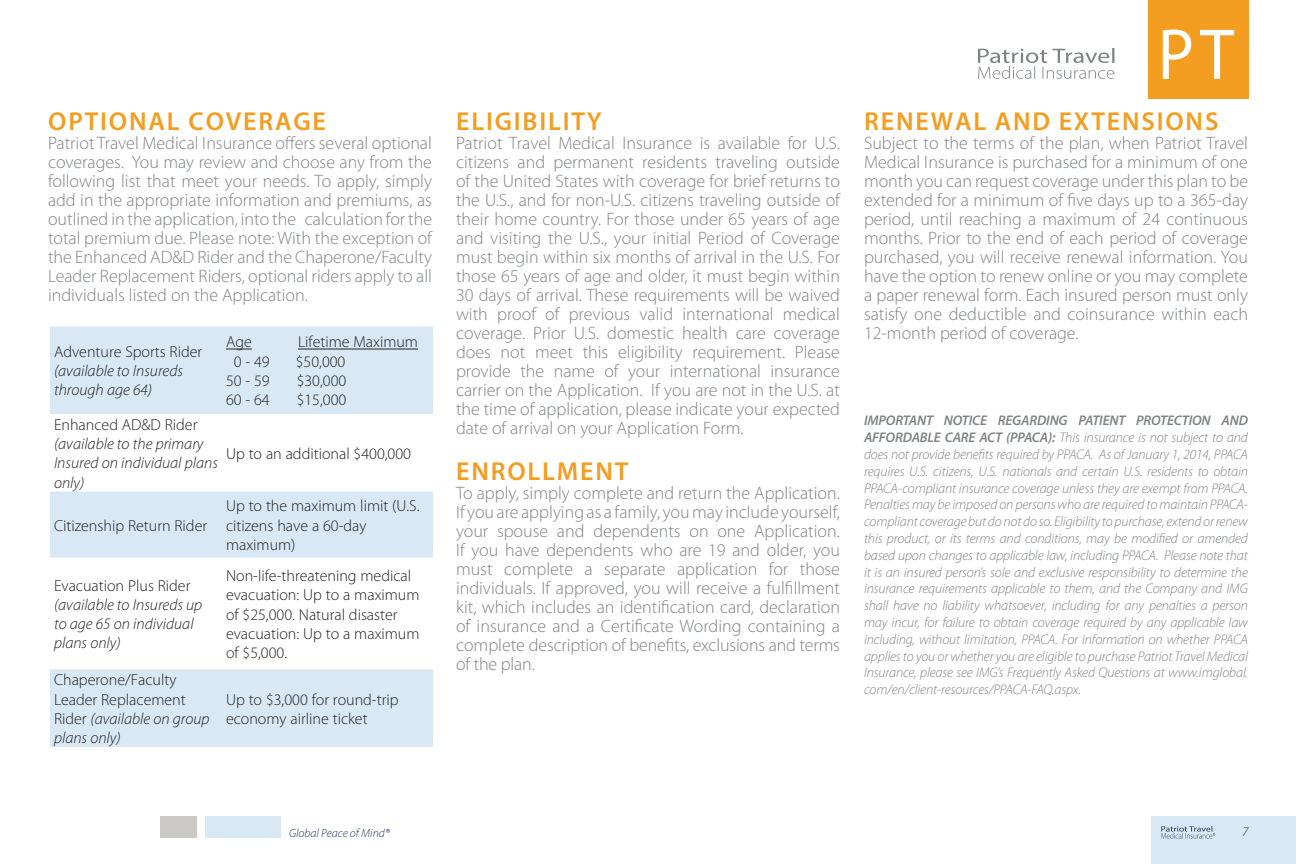
<style>
.page{position:relative;width:1296px;height:864px;background:#fff}
.page>*{position:absolute;margin:0;border:0;box-sizing:border-box;transform-origin:0 0}
.t1{font:600 26px "Myriad Pro";letter-spacing:.07em;color:#f39d21}
.t2{font:300 18px/19px "Myriad Pro";color:#808285;text-align:justify}
.t3{font:300 16px/19.2px "Myriad Pro";color:#231f20}
.t4{font:italic 300 16px/19.2px "Myriad Pro";color:#231f20}
.t5{font:italic 300 14px/16.8px "Myriad Pro";letter-spacing:-.01em;color:#808285;text-align:justify}
.t6{font:italic 300 13.4px "Myriad Pro";color:#213755}
.t7{font:italic 300 12px "Myriad Pro";color:#213755}
.s1{color:#808385}
.s2{font-style:italic}
.s3{font-weight:600}
</style>
<div class="page">
<div style="left:1152px;top:816px;width:144px;height:48px;background:#d8e9f5"></div>
<svg style="left:1161px;top:826px;width:54px;height:13px"></svg>
<div style="left:161px;top:816px;width:36px;height:22px;background:#cbc9c5"></div>
<div style="left:205px;top:816px;width:76px;height:22px;background:#d8e9f5"></div>
<svg style="left:50px;top:326px;width:383px;height:421px;fill:#d8e9f5"></svg>
<svg style="left:226px;top:349px;width:26px;height:1px"></svg>
<hr style="left:298px;top:349px;width:120px;height:1px;background:#231f20">
<div style="left:1148px;top:0;width:101px;height:98px;background:#f39d21"></div>
<svg style="left:1163px;top:30px;width:28px;height:49px"></svg>
<svg style="left:1200px;top:30px;width:34px;height:49px"></svg>
<svg style="left:978px;top:48px;width:136px;height:31px"></svg>
<h1 class="t1" style="left:48px;top:107px;width:279px">OPTIONAL COVERAGE</h1>
<p class="t2" style="left:48px;top:134px;width:386px">Patriot Travel Medical Insurance offers several optional coverages. You may review and choose any from the following list that meet your needs. To apply, simply add in the appropriate information and premiums, as outlined in the application, into the calculation for the total premium due. <span class="s1">Please note: With the exception of the Enhanced AD&amp;D Rider and the Chaperone/Faculty Leader Replacement Riders, optional riders apply to all individuals listed on the Application.</span></p>
<p class="t3" style="left:54px;top:342px;width:150px">Adventure Sports Rider</p>
<p class="t4" style="left:54px;top:362px;width:130px">(available to Insureds through age 64)</p>
<p class="t3" style="left:226px;top:333px;width:27px">Age</p>
<p class="t3" style="left:298px;top:333px;width:122px">Lifetime Maximum</p>
<p class="t3" style="left:234px;top:352px;width:37px">0 - 49</p>
<p class="t3" style="left:296px;top:352px;width:51px">$50,000</p>
<p class="t3" style="left:226px;top:371px;width:45px">50 - 59</p>
<p class="t3" style="left:297px;top:371px;width:51px">$30,000</p>
<p class="t3" style="left:226px;top:390px;width:45px">60 - 64</p>
<p class="t3" style="left:297px;top:390px;width:51px">$15,000</p>
<p class="t3" style="left:54px;top:415px;width:145px">Enhanced AD&amp;D Rider</p>
<p class="t4" style="left:54px;top:435px;width:165px">(available to the primary<br>Insured on individual plans only)</p>
<p class="t3" style="left:226px;top:444px;width:187px">Up to an additional $400,000</p>
<p class="t3" style="left:54px;top:516px;width:155px">Citizenship Return Rider</p>
<p class="t3" style="left:226px;top:497px;width:195px">Up to the maximum limit (U.S. citizens have a 60-day maximum)</p>
<p class="t3" style="left:54px;top:576px;width:138px">Evacuation Plus Rider</p>
<p class="t4" style="left:54px;top:595px;width:150px">(available to Insureds up to age 65 on individual plans only)</p>
<p class="t3" style="left:54px;top:671px;width:157px">Chaperone/Faculty<br>Leader Replacement<br>Rider <span class="s2">(available on group plans only)</span></p>
<p class="t3" style="left:226px;top:566px;width:195px">Non-life-threatening medical evacuation: Up to a maximum of $25,000. Natural disaster evacuation: Up to a maximum of $5,000.</p>
<p class="t3" style="left:226px;top:690px;width:174px">Up to $3,000 for round-trip economy airline ticket</p>
<h1 class="t1" style="left:456px;top:107px;width:147px">ELIGIBILITY</h1>
<p class="t2" style="left:456px;top:134px;width:386px">Patriot Travel Medical Insurance is available for U.S. citizens and permanent residents traveling outside of the United States with coverage for brief returns to the U.S., and for non-U.S. citizens traveling outside of their home country. For those under 65 years of age and visiting the U.S., your initial Period of Coverage must begin within six months of arrival in the U.S. For those 65 years of age and older, it must begin within 30 days of arrival. These requirements will be waived with proof of previous valid international medical coverage. Prior U.S. domestic health care coverage does not meet this eligibility requirement. Please provide the name of your international insurance carrier on the Application. If you are not in the U.S. at the time of application, please indicate your expected date of arrival on your Application Form.</p>
<h1 class="t1" style="left:456px;top:457px;width:174px">ENROLLMENT</h1>
<p class="t2" style="left:456px;top:484px;width:386px">To apply, simply complete and return the Application.<br>If you are applying as a family, you may include yourself, your spouse and dependents on one Application.<br>If you have dependents who are 19 and older, you must complete a separate application for those individuals. If approved, you will receive a fulfillment kit, which includes an identification card, declaration of insurance and a Certificate Wording containing a complete description of benefits, exclusions and terms of the plan.</p>
<h1 class="t1" style="left:864px;top:107px;width:356px">RENEWAL AND EXTENSIONS</h1>
<p class="t2" style="left:864px;top:134px;width:386px">Subject to the terms of the plan, when Patriot Travel Medical Insurance is purchased for a minimum of one month you can request coverage under this plan to be extended for a minimum of five days up to a 365-day period, until reaching a maximum of 24 continuous months. Prior to the end of each period of coverage purchased, you will receive renewal information. You have the option to renew online or you may complete a paper renewal form. Each insured person must only satisfy one deductible and coinsurance within each 12-month period of coverage.</p>
<p class="t5" style="left:864px;top:413px;width:386px"><span class="s3">IMPORTANT NOTICE REGARDING PATIENT PROTECTION AND AFFORDABLE CARE ACT (PPACA):</span> This insurance is not subject to and does not provide benefits required by PPACA. As of January 1, 2014, PPACA requires U.S. citizens, U.S. nationals and certain U.S. residents to obtain PPACA-compliant insurance coverage unless they are exempt from PPACA.<br>Penalties may be imposed on persons who are required to maintain PPACA&shy;compliant coverage but do not do so. Eligibility to purchase, extend or renew this product, or its terms and conditions, may be modified or amended based upon changes to applicable law, including PPACA. Please note that it is an insured person’s sole and exclusive responsibility to determine the insurance requirements applicable to them, and the Company and IMG shall have no liability whatsoever, including for any penalties a person may incur, for failure to obtain coverage required by any applicable law including, without limitation, PPACA. For information on whether PPACA applies to you or whether you are eligible to purchase Patriot Travel Medical Insurance, please see IMG’s Frequently Asked Questions at www.imglobal. com/en/client-resources/PPACA-FAQ.aspx.</p>
<p class="t7" style="left:289px;top:827px;width:102px">Global Peace of Mind®</p>
<p class="t6" style="left:1242px;top:824px;width:8px">7</p>
</div>
